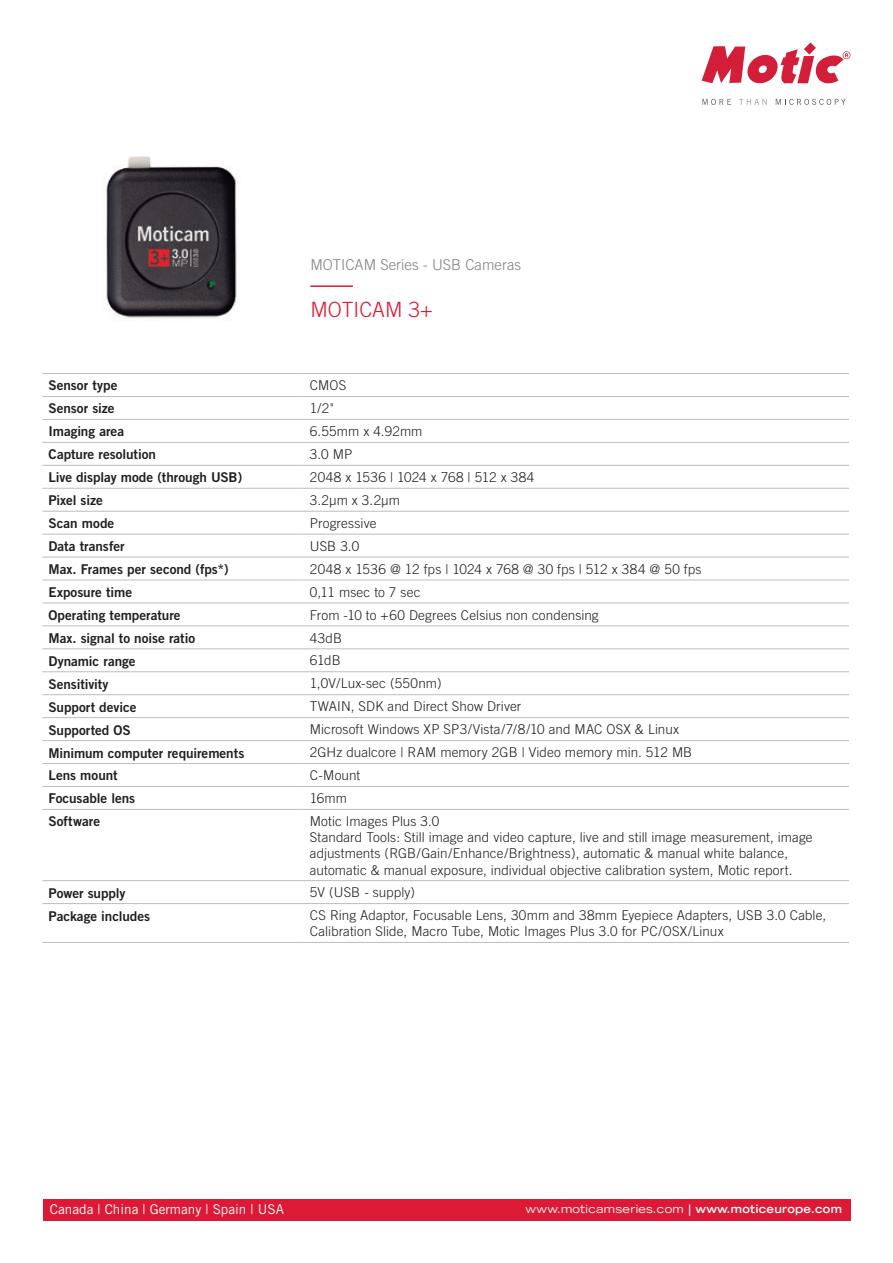
<style>
.page{position:relative;width:893px;height:1263px;background:#fff}
.page>*{position:absolute;margin:0;border:0;box-sizing:border-box;transform-origin:0 0}
.t1{font:300 21px "Trade Gothic";color:#dc1a36}
.t2{font:300 15px "Trade Gothic";color:#808285}
.t3{font:300 13.5px/16.2px "Trade Gothic";letter-spacing:.01em;color:#231f20}
.t4{font:13.5px "Trade Gothic Bold Two";color:#231f20}
.t5{font:13.5px "Trade Gothic";color:#fff}
.t6{font:expanded 11.25px "Trade Gothic LH";letter-spacing:.025em;color:#fff}
.s1{font-weight:700}
</style>
<div class="page">
<svg style="left:702px;top:43px;width:148px;height:41px"></svg>
<svg style="left:702px;top:99px;width:29px;height:6px"></svg>
<svg style="left:739px;top:99px;width:28px;height:6px"></svg>
<svg style="left:776px;top:99px;width:69px;height:6px"></svg>
<div style="left:43px;top:1199px;width:807px;height:21px;background:#dc1a36"></div>
<hr style="left:43px;top:373px;width:261px;height:1px;background:#bcbdc0">
<hr style="left:304px;top:373px;width:545px;height:1px;background:#bcbdc0">
<hr style="left:43px;top:396px;width:261px;height:1px;background:#bcbdc0">
<hr style="left:304px;top:396px;width:545px;height:1px;background:#bcbdc0">
<hr style="left:43px;top:419px;width:261px;height:1px;background:#bcbdc0">
<hr style="left:304px;top:419px;width:545px;height:1px;background:#bcbdc0">
<hr style="left:43px;top:442px;width:261px;height:1px;background:#bcbdc0">
<hr style="left:304px;top:442px;width:545px;height:1px;background:#bcbdc0">
<hr style="left:43px;top:465px;width:261px;height:1px;background:#bcbdc0">
<hr style="left:304px;top:465px;width:545px;height:1px;background:#bcbdc0">
<hr style="left:43px;top:488px;width:261px;height:1px;background:#bcbdc0">
<hr style="left:304px;top:488px;width:545px;height:1px;background:#bcbdc0">
<hr style="left:43px;top:511px;width:261px;height:1px;background:#bcbdc0">
<hr style="left:304px;top:511px;width:545px;height:1px;background:#bcbdc0">
<hr style="left:43px;top:534px;width:261px;height:1px;background:#bcbdc0">
<hr style="left:304px;top:534px;width:545px;height:1px;background:#bcbdc0">
<hr style="left:43px;top:557px;width:261px;height:1px;background:#bcbdc0">
<hr style="left:304px;top:557px;width:545px;height:1px;background:#bcbdc0">
<hr style="left:43px;top:580px;width:261px;height:1px;background:#bcbdc0">
<hr style="left:304px;top:580px;width:545px;height:1px;background:#bcbdc0">
<hr style="left:43px;top:603px;width:261px;height:1px;background:#bcbdc0">
<hr style="left:304px;top:603px;width:545px;height:1px;background:#bcbdc0">
<hr style="left:43px;top:626px;width:261px;height:1px;background:#bcbdc0">
<hr style="left:304px;top:626px;width:545px;height:1px;background:#bcbdc0">
<hr style="left:43px;top:648px;width:261px;height:1px;background:#bcbdc0">
<hr style="left:304px;top:648px;width:545px;height:1px;background:#bcbdc0">
<hr style="left:43px;top:671px;width:261px;height:1px;background:#bcbdc0">
<hr style="left:304px;top:671px;width:545px;height:1px;background:#bcbdc0">
<hr style="left:43px;top:694px;width:261px;height:1px;background:#bcbdc0">
<hr style="left:304px;top:694px;width:545px;height:1px;background:#bcbdc0">
<hr style="left:43px;top:717px;width:261px;height:1px;background:#bcbdc0">
<hr style="left:304px;top:717px;width:545px;height:1px;background:#bcbdc0">
<hr style="left:43px;top:740px;width:261px;height:1px;background:#bcbdc0">
<hr style="left:304px;top:740px;width:545px;height:1px;background:#bcbdc0">
<hr style="left:43px;top:763px;width:261px;height:1px;background:#bcbdc0">
<hr style="left:304px;top:763px;width:545px;height:1px;background:#bcbdc0">
<hr style="left:43px;top:786px;width:261px;height:1px;background:#bcbdc0">
<hr style="left:304px;top:786px;width:545px;height:1px;background:#bcbdc0">
<hr style="left:43px;top:809px;width:261px;height:1px;background:#bcbdc0">
<hr style="left:304px;top:809px;width:545px;height:1px;background:#bcbdc0">
<hr style="left:43px;top:880px;width:261px;height:1px;background:#bcbdc0">
<hr style="left:304px;top:880px;width:545px;height:1px;background:#bcbdc0">
<hr style="left:43px;top:903px;width:261px;height:1px;background:#bcbdc0">
<hr style="left:304px;top:903px;width:545px;height:1px;background:#bcbdc0">
<hr style="left:43px;top:942px;width:261px;height:1px;background:#bcbdc0">
<hr style="left:304px;top:942px;width:545px;height:1px;background:#bcbdc0">
<hr style="left:310px;top:285px;width:43px;height:2px;background:#dc1a36">
<img style="left:106px;top:156px;width:131px;height:163px">
<p class="t2" style="left:310px;top:256px;width:212px">MOTICAM Series - USB Cameras</p>
<h1 class="t1" style="left:310px;top:297px;width:124px">MOTICAM 3+</h1>
<p class="t4" style="left:49px;top:377px;width:70px">Sensor type</p>
<p class="t3" style="left:310px;top:377px;width:38px">CMOS</p>
<p class="t4" style="left:49px;top:400px;width:68px">Sensor size</p>
<p class="t3" style="left:310px;top:400px;width:26px">1/2"</p>
<p class="t4" style="left:49px;top:423px;width:77px">Imaging area</p>
<p class="t3" style="left:310px;top:423px;width:114px">6.55mm x 4.92mm</p>
<p class="t4" style="left:49px;top:446px;width:109px">Capture resolution</p>
<p class="t3" style="left:310px;top:446px;width:44px">3.0 MP</p>
<p class="t4" style="left:49px;top:469px;width:195px">Live display mode (through USB)</p>
<p class="t3" style="left:310px;top:469px;width:226px">2048 x 1536 | 1024 x 768 | 512 x 384</p>
<p class="t4" style="left:49px;top:492px;width:56px">Pixel size</p>
<p class="t3" style="left:310px;top:492px;width:92px">3.2μm x 3.2μm</p>
<p class="t4" style="left:49px;top:515px;width:67px">Scan mode</p>
<p class="t3" style="left:310px;top:515px;width:68px">Progressive</p>
<p class="t4" style="left:49px;top:538px;width:78px">Data transfer</p>
<p class="t3" style="left:310px;top:538px;width:51px">USB 3.0</p>
<p class="t4" style="left:49px;top:561px;width:181px">Max. Frames per second (fps*)</p>
<p class="t3" style="left:310px;top:561px;width:393px">2048 x 1536 @ 12 fps | 1024 x 768 @ 30 fps | 512 x 384 @ 50 fps</p>
<p class="t4" style="left:49px;top:584px;width:85px">Exposure time</p>
<p class="t3" style="left:310px;top:584px;width:112px">0,11 msec to 7 sec</p>
<p class="t4" style="left:49px;top:607px;width:134px">Operating temperature</p>
<p class="t3" style="left:310px;top:606px;width:290px">From -10 to +60 Degrees Celsius non condensing</p>
<p class="t4" style="left:49px;top:630px;width:148px">Max. signal to noise ratio</p>
<p class="t3" style="left:310px;top:629px;width:34px">43dB</p>
<p class="t4" style="left:49px;top:652px;width:89px">Dynamic range</p>
<p class="t3" style="left:310px;top:652px;width:32px">61dB</p>
<p class="t4" style="left:49px;top:675px;width:62px">Sensitivity</p>
<p class="t3" style="left:310px;top:675px;width:133px">1,0V/Lux-sec (550nm)</p>
<p class="t4" style="left:49px;top:698px;width:89px">Support device</p>
<p class="t3" style="left:310px;top:698px;width:213px">TWAIN, SDK and Direct Show Driver</p>
<p class="t4" style="left:49px;top:721px;width:84px">Supported OS</p>
<p class="t3" style="left:310px;top:721px;width:371px">Microsoft Windows XP SP3/Vista/7/8/10 and MAC OSX &amp; Linux</p>
<p class="t4" style="left:49px;top:744px;width:197px">Minimum computer requirements</p>
<p class="t3" style="left:310px;top:744px;width:384px">2GHz dualcore | RAM memory 2GB | Video memory min. 512 MB</p>
<p class="t4" style="left:49px;top:767px;width:71px">Lens mount</p>
<p class="t3" style="left:310px;top:767px;width:52px">C-Mount</p>
<p class="t4" style="left:49px;top:790px;width:88px">Focusable lens</p>
<p class="t3" style="left:310px;top:790px;width:39px">16mm</p>
<p class="t4" style="left:49px;top:813px;width:53px">Software</p>
<p class="t3" style="left:310px;top:813px;width:504px">Motic Images Plus 3.0<br>Standard Tools: Still image and video capture, live and still image measurement, image adjustments (RGB/Gain/Enhance/Brightness), automatic &amp; manual white balance, automatic &amp; manual exposure, individual objective calibration system, Motic report.</p>
<p class="t4" style="left:49px;top:884px;width:79px">Power supply</p>
<p class="t3" style="left:310px;top:884px;width:107px">5V (USB - supply)</p>
<p class="t4" style="left:49px;top:907px;width:103px">Package includes</p>
<p class="t3" style="left:310px;top:907px;width:518px">CS Ring Adaptor, Focusable Lens, 30mm and 38mm Eyepiece Adapters, USB 3.0 Cable,<br>Calibration Slide, Macro Tube, Motic Images Plus 3.0 for PC/OSX/Linux</p>
<p class="t5" style="left:50px;top:1201px;width:235px">Canada | China | Germany | Spain | USA</p>
<p class="t6" style="left:526px;top:1201px;width:318px">www.moticamseries.com <span class="s1">| www.moticeurope.com</span></p>
</div>
